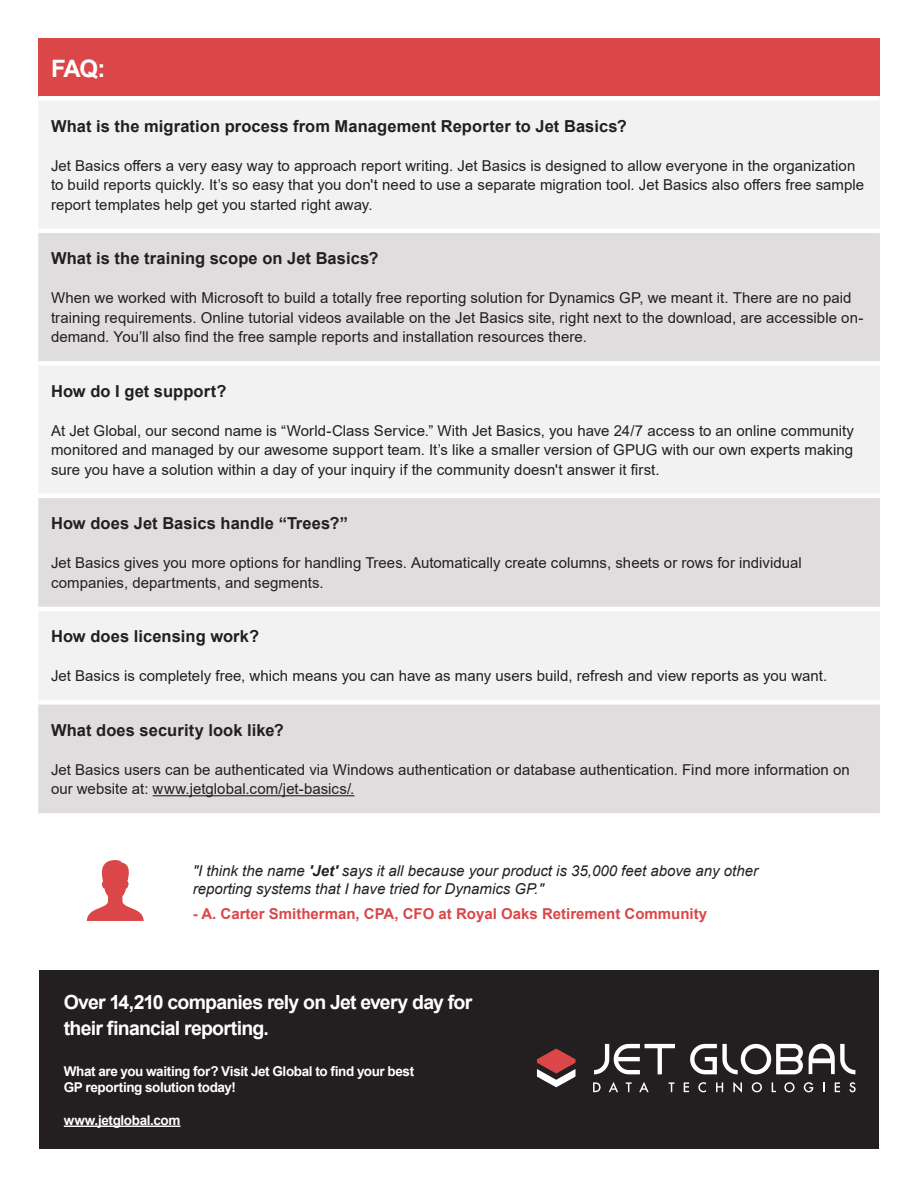
<style>
.page{position:relative;width:918px;height:1188px;background:#fff}
.page>*{position:absolute;margin:0;border:0;box-sizing:border-box;transform-origin:0 0}
.t1{font:700 24px "Arial";color:#fff}
.t2{font:700 19.5px "Arial";letter-spacing:-.04em;color:#fff}
.t3{font:700 16.5px "Arial";letter-spacing:.005em;color:#231f20}
.t4{font:15px/19.5px "Arial";letter-spacing:.005em;color:#231f20}
.t5{font:italic 15px "Arial";color:#231f20}
.t6{font:700 15px "Arial";color:#db4748}
.t7{font:700 13.5px "Arial";letter-spacing:-.03em;color:#fff}
.s1{font-weight:700}
</style>
<div class="page">
<div style="left:39px;top:971px;width:840px;height:178px;background:#231f20"></div>
<hr style="left:64px;top:1126px;width:117px;height:1px;background:#fff">
<div style="left:38px;top:38px;width:842px;height:60px;background:#db4748"></div>
<div style="left:39px;top:101px;width:841px;height:127px;background:#f2f2f3"></div>
<svg style="left:38px;top:233px;width:842px;height:580px;fill:#dfdddd"></svg>
<div style="left:38px;top:361px;width:842px;height:5px;background:#fff"></div>
<hr style="left:38px;top:494px;width:842px;height:4px;background:#fff">
<hr style="left:38px;top:607px;width:842px;height:4px;background:#fff">
<div style="left:38px;top:700px;width:842px;height:5px;background:#fff"></div>
<div style="left:38px;top:96px;width:842px;height:5px;background:#fff"></div>
<hr style="left:153px;top:795px;width:201px;height:1px;background:#231f20">
<svg style="left:87px;top:860px;width:57px;height:61px"></svg>
<svg style="left:594px;top:1044px;width:81px;height:30px"></svg>
<svg style="left:690px;top:1044px;width:113px;height:30px"></svg>
<svg style="left:809px;top:1044px;width:46px;height:30px"></svg>
<svg style="left:593px;top:1082px;width:8px;height:10px"></svg>
<svg style="left:609px;top:1082px;width:9px;height:10px"></svg>
<svg style="left:626px;top:1082px;width:6px;height:10px"></svg>
<svg style="left:639px;top:1082px;width:10px;height:10px"></svg>
<svg style="left:669px;top:1082px;width:6px;height:10px"></svg>
<svg style="left:684px;top:1082px;width:5px;height:10px"></svg>
<svg style="left:698px;top:1082px;width:8px;height:10px"></svg>
<svg style="left:716px;top:1082px;width:7px;height:10px"></svg>
<svg style="left:733px;top:1082px;width:9px;height:11px"></svg>
<svg style="left:752px;top:1082px;width:10px;height:10px"></svg>
<svg style="left:772px;top:1082px;width:4px;height:10px"></svg>
<svg style="left:784px;top:1082px;width:11px;height:10px"></svg>
<svg style="left:804px;top:1082px;width:9px;height:10px"></svg>
<svg style="left:835px;top:1082px;width:5px;height:10px"></svg>
<svg style="left:849px;top:1082px;width:7px;height:10px"></svg>
<svg style="left:537px;top:1049px;width:39px;height:38px"></svg>
<p class="t1" style="left:51px;top:52px;width:56px">FAQ:</p>
<p class="t3" style="left:51px;top:114px;width:577px">What is the migration process from Management Reporter to Jet Basics?</p>
<p class="t4" style="left:51px;top:155px;width:815px">Jet Basics offers a very easy way to approach report writing. Jet Basics is designed to allow everyone in the organization to build reports quickly. It’s so easy that you don't need to use a separate migration tool. Jet Basics also offers free sample report templates help get you started right away.</p>
<p class="t3" style="left:51px;top:247px;width:329px">What is the training scope on Jet Basics?</p>
<p class="t4" style="left:51px;top:288px;width:814px">When we worked with Microsoft to build a totally free reporting solution for Dynamics GP, we meant it. There are no paid training requirements. Online tutorial videos available on the Jet Basics site, right next to the download, are accessible on&shy;demand. You’ll also find the free sample reports and installation resources there.</p>
<p class="t3" style="left:51px;top:379px;width:177px">How do I get support?</p>
<p class="t4" style="left:51px;top:420px;width:805px;text-align:justify">At Jet Global, our second name is “World-Class Service.” With Jet Basics, you have 24/7 access to an online community monitored and managed by our awesome support team. It’s like a smaller version of GPUG with our own experts making sure you have a solution within a day of your inquiry if the community doesn't answer it first.</p>
<p class="t3" style="left:51px;top:512px;width:298px">How does Jet Basics handle “Trees?”</p>
<p class="t4" style="left:51px;top:553px;width:752px">Jet Basics gives you more options for handling Trees. Automatically create columns, sheets or rows for individual companies, departments, and segments.</p>
<p class="t3" style="left:51px;top:625px;width:210px">How does licensing work?</p>
<p class="t4" style="left:51px;top:666px;width:778px">Jet Basics is completely free, which means you can have as many users build, refresh and view reports as you want.</p>
<p class="t3" style="left:51px;top:718px;width:234px">What does security look like?</p>
<p class="t4" style="left:51px;top:760px;width:800px">Jet Basics users can be authenticated via Windows authentication or database authentication. Find more information on our website at: www.jetglobal.com/jet-basics/.</p>
<p class="t5" style="left:193px;top:861px;width:567px">"I think the name <span class="s1">'Jet'</span> says it all because your product is 35,000 feet above any other</p>
<p class="t5" style="left:193px;top:879px;width:353px">reporting systems that I have tried for Dynamics GP."</p>
<p class="t6" style="left:193px;top:903px;width:516px">- A. Carter Smitherman, CPA, CFO at Royal Oaks Retirement Community</p>
<p class="t2" style="left:64px;top:988px;width:410px">Over 14,210 companies rely on Jet every day for</p>
<p class="t2" style="left:64px;top:1014px;width:207px">their financial reporting.</p>
<p class="t7" style="left:64px;top:1062px;width:352px">What are you waiting for? Visit Jet Global to find your best</p>
<p class="t7" style="left:64px;top:1078px;width:174px">GP reporting solution today!</p>
<p class="t7" style="left:64px;top:1111px;width:118px">www.jetglobal.com</p>
</div>
